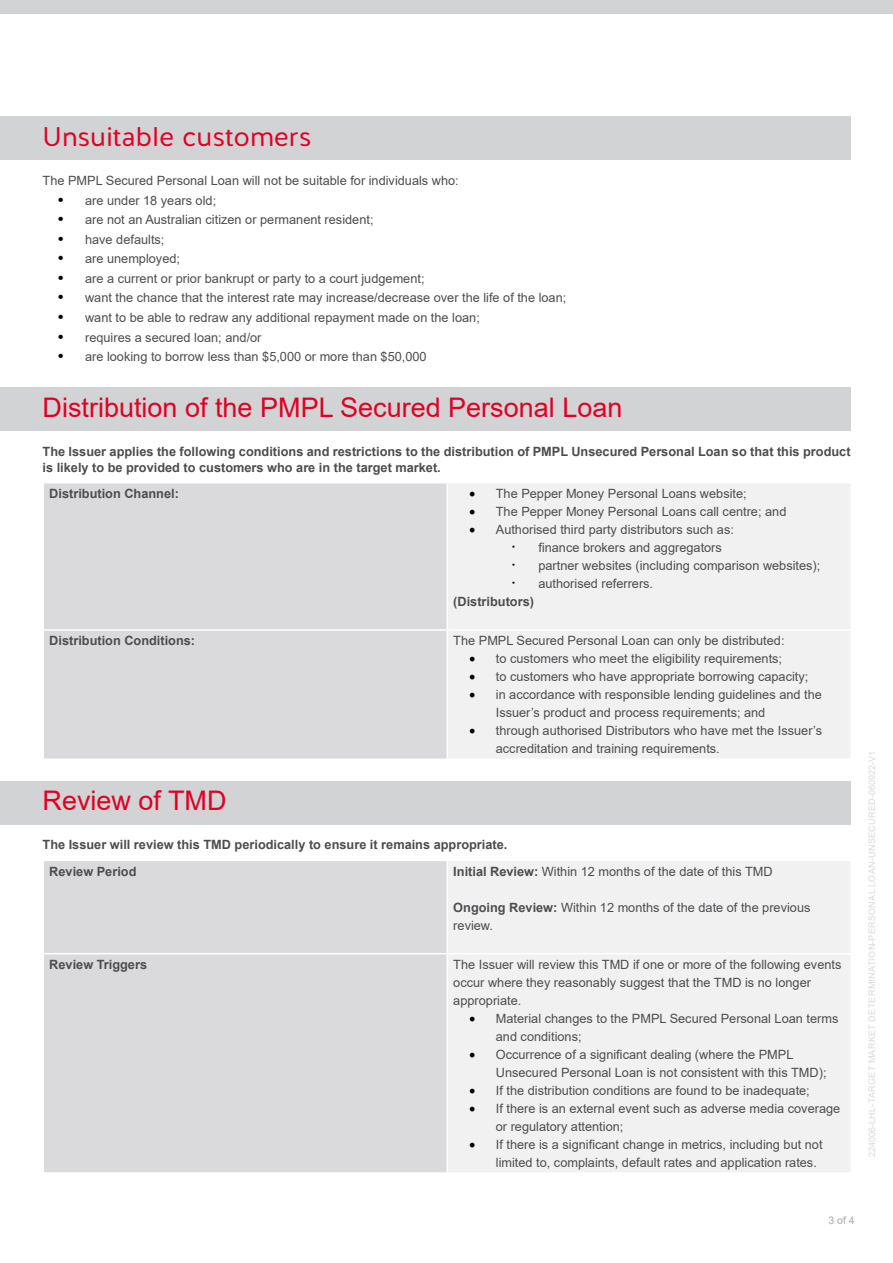
<style>
.page{position:relative;width:893px;height:1263px;background:#fff}
.page>*{position:absolute;margin:0;border:0;box-sizing:border-box;transform-origin:0 0}
.t1{font:27px "Arial";color:#df0024}
.t2{font:27px "Halis R";color:#df0024}
.t3{font:12.75px/18px "Arial";color:#4d4d4f}
.t4{font:700 12.75px/15.3px "Arial";color:#4d4d4f}
.t5{font:10.5px "Arial";color:#a7a9ac}
.t6{font:9px "Arial";letter-spacing:.035em;color:#dadadd}
.s1{font-weight:700;font-size:15px;color:#000}
.s2{font-family:"Minion Pro";font-size:18px;color:#000}
.s3{font-family:"Halis R";font-size:18px;color:#000}
.s4{font-weight:700}
</style>
<div class="page">
<div style="left:0;top:116px;width:850px;height:43px;background:#d1d3d4"></div>
<div style="left:0;top:387px;width:850px;height:43px;background:#d1d3d4"></div>
<div style="left:0;top:781px;width:850px;height:43px;background:#d1d3d4"></div>
<div style="left:0;top:0;width:893px;height:14px;background:#d1d3d4"></div>
<div style="left:44px;top:483px;width:403px;height:275px;background:#dadadd"></div>
<div style="left:448px;top:484px;width:402px;height:274px;background:#f1f1f2"></div>
<hr style="left:43px;top:629px;width:404px;height:2px;background:#fff">
<hr style="left:447px;top:629px;width:405px;height:2px;background:#fff">
<div style="left:44px;top:861px;width:403px;height:311px;background:#dadadd"></div>
<div style="left:448px;top:861px;width:402px;height:311px;background:#f1f1f2"></div>
<hr style="left:43px;top:953px;width:404px;height:1px;background:#fff">
<hr style="left:447px;top:953px;width:405px;height:1px;background:#fff">
<h1 class="t2" style="left:43px;top:119px;width:271px">Unsuitable customers</h1>
<p class="t3" style="left:43px;top:172px;width:418px">The PMPL Secured Personal Loan will not be suitable for individuals who:</p>
<p class="t3" style="left:58px;top:191px;width:160px"><span class="s1">•</span> are under 18 years old;</p>
<p class="t3" style="left:58px;top:211px;width:317px"><span class="s1">•</span> are not an Australian citizen or permanent resident;</p>
<p class="t3" style="left:58px;top:230px;width:108px"><span class="s1">•</span> have defaults;</p>
<p class="t3" style="left:58px;top:250px;width:123px"><span class="s1">•</span> are unemployed;</p>
<p class="t3" style="left:58px;top:269px;width:368px"><span class="s1">•</span> are a current or prior bankrupt or party to a court judgement;</p>
<p class="t3" style="left:58px;top:289px;width:510px"><span class="s1">•</span> want the chance that the interest rate may increase/decrease over the life of the loan;</p>
<p class="t3" style="left:58px;top:308px;width:423px"><span class="s1">•</span> want to be able to redraw any additional repayment made on the loan;</p>
<p class="t3" style="left:58px;top:328px;width:205px"><span class="s1">•</span> requires a secured loan; and/or</p>
<p class="t3" style="left:58px;top:347px;width:370px"><span class="s1">•</span> are looking to borrow less than $5,000 or more than $50,000</p>
<h1 class="t1" style="left:43px;top:389px;width:581px">Distribution of the PMPL Secured Personal Loan</h1>
<p class="t4" style="left:43px;top:444px;width:809px">The Issuer applies the following conditions and restrictions to the distribution of PMPL Unsecured Personal Loan so that this product is likely to be provided to customers who are in the target market.</p>
<p class="t4" style="left:49px;top:486px;width:131px">Distribution Channel:</p>
<p class="t3" style="left:469px;top:484px;width:279px"><span class="s2">•</span> The Pepper Money Personal Loans website;</p>
<p class="t3" style="left:469px;top:502px;width:319px"><span class="s2">•</span> The Pepper Money Personal Loans call centre; and</p>
<p class="t3" style="left:469px;top:520px;width:267px"><span class="s2">•</span> Authorised third party distributors such as:</p>
<p class="t3" style="left:511px;top:538px;width:212px"><span class="s3">·</span> finance brokers and aggregators</p>
<p class="t3" style="left:511px;top:556px;width:311px"><span class="s3">·</span> partner websites (including comparison websites);</p>
<p class="t3" style="left:511px;top:574px;width:143px"><span class="s3">·</span> authorised referrers.</p>
<p class="t4" style="left:453px;top:594px;width:82px">(Distributors)</p>
<p class="t4" style="left:49px;top:633px;width:147px">Distribution Conditions:</p>
<p class="t3" style="left:453px;top:632px;width:333px">The PMPL Secured Personal Loan can only be distributed:</p>
<p class="t3" style="left:469px;top:650px;width:315px"><span class="s2">•</span> to customers who meet the eligibility requirements;</p>
<p class="t3" style="left:469px;top:668px;width:341px"><span class="s2">•</span> to customers who have appropriate borrowing capacity;</p>
<p class="t3" style="left:496px;top:686px;width:327px;text-indent:-27px"><span class="s2">•</span> in accordance with responsible lending guidelines and the<br>Issuer’s product and process requirements; and</p>
<p class="t3" style="left:496px;top:722px;width:328px;text-indent:-27px"><span class="s2">•</span> through authorised Distributors who have met the Issuer’s accreditation and training requirements.</p>
<h1 class="t1" style="left:43px;top:782px;width:186px">Review of TMD</h1>
<p class="t4" style="left:49px;top:832px;width:460px;line-height:26.2px;text-indent:-7px">The Issuer will review this TMD periodically to ensure it remains appropriate.<br>Review Period</p>
<p class="t3" style="left:453px;top:862px;width:321px"><span class="s4">Initial Review:</span> Within 12 months of the date of this TMD</p>
<p class="t3" style="left:453px;top:898px;width:359px"><span class="s4">Ongoing Review:</span> Within 12 months of the date of the previous review.</p>
<p class="t4" style="left:49px;top:957px;width:99px">Review Triggers</p>
<p class="t3" style="left:453px;top:955px;width:390px">The Issuer will review this TMD if one or more of the following events occur where they reasonably suggest that the TMD is no longer appropriate.</p>
<p class="t3" style="left:496px;top:1009px;width:344px;text-indent:-27px"><span class="s2">•</span> Material changes to the PMPL Secured Personal Loan terms and conditions;</p>
<p class="t3" style="left:496px;top:1045px;width:332px;text-indent:-27px"><span class="s2">•</span> Occurrence of a significant dealing (where the PMPL<br>Unsecured Personal Loan is not consistent with this TMD);</p>
<p class="t3" style="left:469px;top:1081px;width:342px"><span class="s2">•</span> If the distribution conditions are found to be inadequate;</p>
<p class="t3" style="left:496px;top:1099px;width:346px;text-indent:-27px"><span class="s2">•</span> If there is an external event such as adverse media coverage or regulatory attention;</p>
<p class="t3" style="left:496px;top:1135px;width:328px;text-indent:-27px"><span class="s2">•</span> If there is a significant change in metrics, including but not limited to, complaints, default rates and application rates.</p>
<p class="t6" style="left:866px;top:1157px;width:407px;rotate:-90deg">224006-LHL-Target Market Determinat ion-Personal Loan-Unsecu red-060922-V1</p>
<p class="t5" style="left:828px;top:1213px;width:28px">3 of 4</p>
</div>
